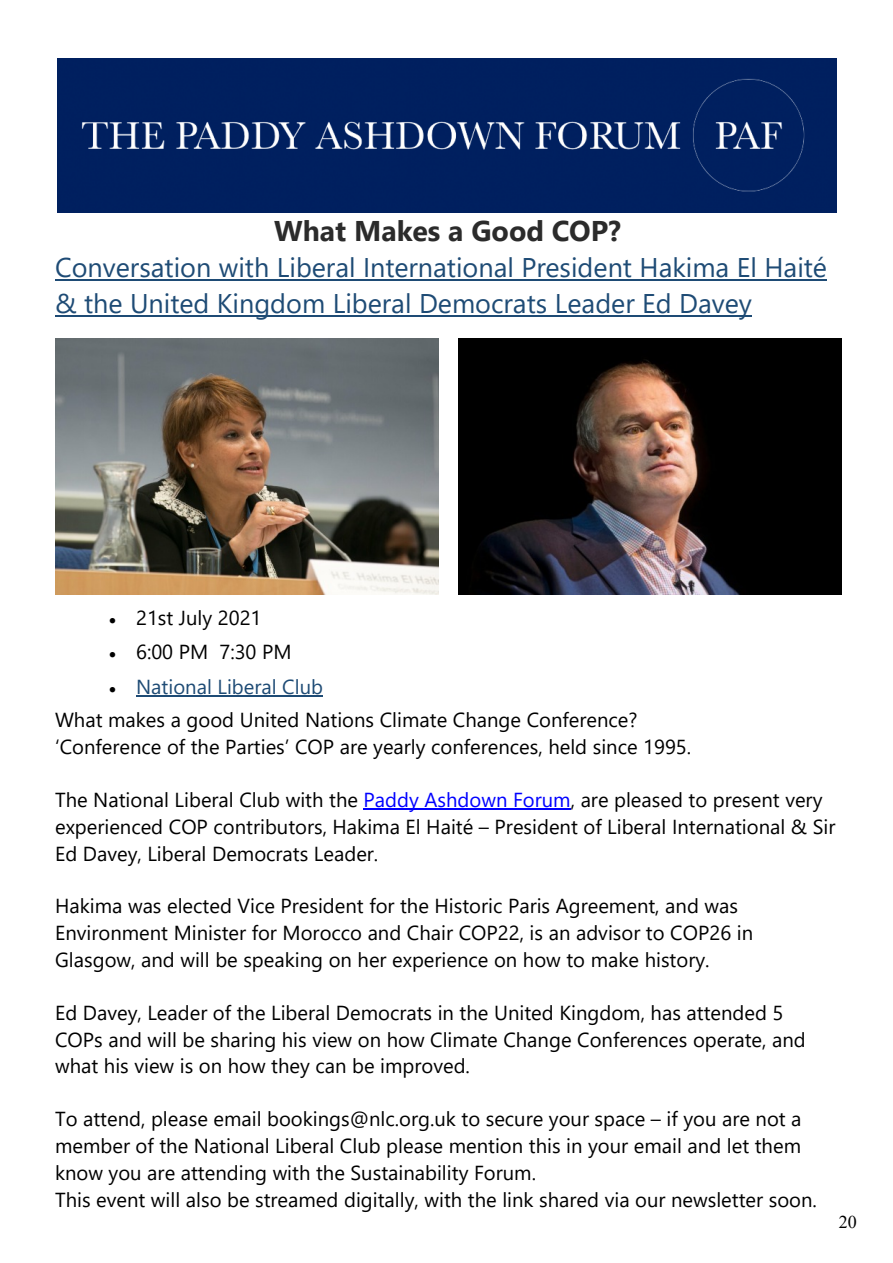
<style>
.page{position:relative;width:893px;height:1263px;background:#fff}
.page>*{position:absolute;margin:0;border:0;box-sizing:border-box;transform-origin:0 0}
.t1{font:700 28.5px "Segoe UI";color:#2b2b2b}
.t2{font:27px/36px "Segoe UI";color:#1e4b75}
.t3{font:20.25px/27px "Segoe UI";color:#000}
.t4{font:18px "Times New Roman";color:#000}
.s1{color:#1e4b75}
.s2{color:#00f}
</style>
<div class="page">
<hr style="left:55px;top:280px;width:772px;height:1px;background:#1e4b75">
<hr style="left:55px;top:316px;width:697px;height:1px;background:#1e4b75">
<div style="left:57px;top:59px;width:780px;height:154px;background:#00205f"></div>
<img style="left:55px;top:338px;width:384px;height:256px">
<img style="left:458px;top:339px;width:384px;height:255px">
<hr style="left:136px;top:695px;width:187px;height:2px;background:#1e4b75">
<hr style="left:364px;top:809px;width:207px;height:1px;background:#00f">
<h1 class="t1" style="left:274px;top:220px;width:348px">What Makes a Good COP?</h1>
<h2 class="t2" style="left:55px;top:252px;width:773px">Conversation with Liberal International President Hakima El Haité &amp; the United Kingdom Liberal Democrats Leader Ed Davey</h2>
<p class="t3" style="left:109px;top:606px;width:154px">• 21st July 2021</p>
<p class="t3" style="left:109px;top:641px;width:184px">• 6:00 PM 7:30 PM</p>
<p class="t3" style="left:55px;top:672px;width:584px;line-height:33.8px;text-indent:54px">• <span class="s1">National Liberal Club<br></span>What makes a good United Nations Climate Change Conference?</p>
<p class="t3" style="left:55px;top:736px;width:638px">‘Conference of the Parties’ COP are yearly conferences, held since 1995.</p>
<p class="t3" style="left:55px;top:788px;width:782px">The National Liberal Club with the <span class="s2">Paddy Ashdown Forum</span>, are pleased to present very experienced COP contributors, Hakima El Haité – President of Liberal International &amp; Sir<br>Ed Davey, Liberal Democrats Leader.</p>
<p class="t3" style="left:55px;top:894px;width:700px">Hakima was elected Vice President for the Historic Paris Agreement, and was<br>Environment Minister for Morocco and Chair COP22, is an advisor to COP26 in<br>Glasgow, and will be speaking on her experience on how to make history.</p>
<p class="t3" style="left:55px;top:1001px;width:752px">Ed Davey, Leader of the Liberal Democrats in the United Kingdom, has attended 5<br>COPs and will be sharing his view on how Climate Change Conferences operate, and what his view is on how they can be improved.</p>
<p class="t3" style="left:55px;top:1107px;width:763px">To attend, please email bookings@nlc.org.uk to secure your space – if you are not a member of the National Liberal Club please mention this in your email and let them know you are attending with the Sustainability Forum.<br>This event will also be streamed digitally, with the link shared via our newsletter soon.</p>
<p class="t4" style="left:839px;top:1215px;width:20px">20</p>
</div>
